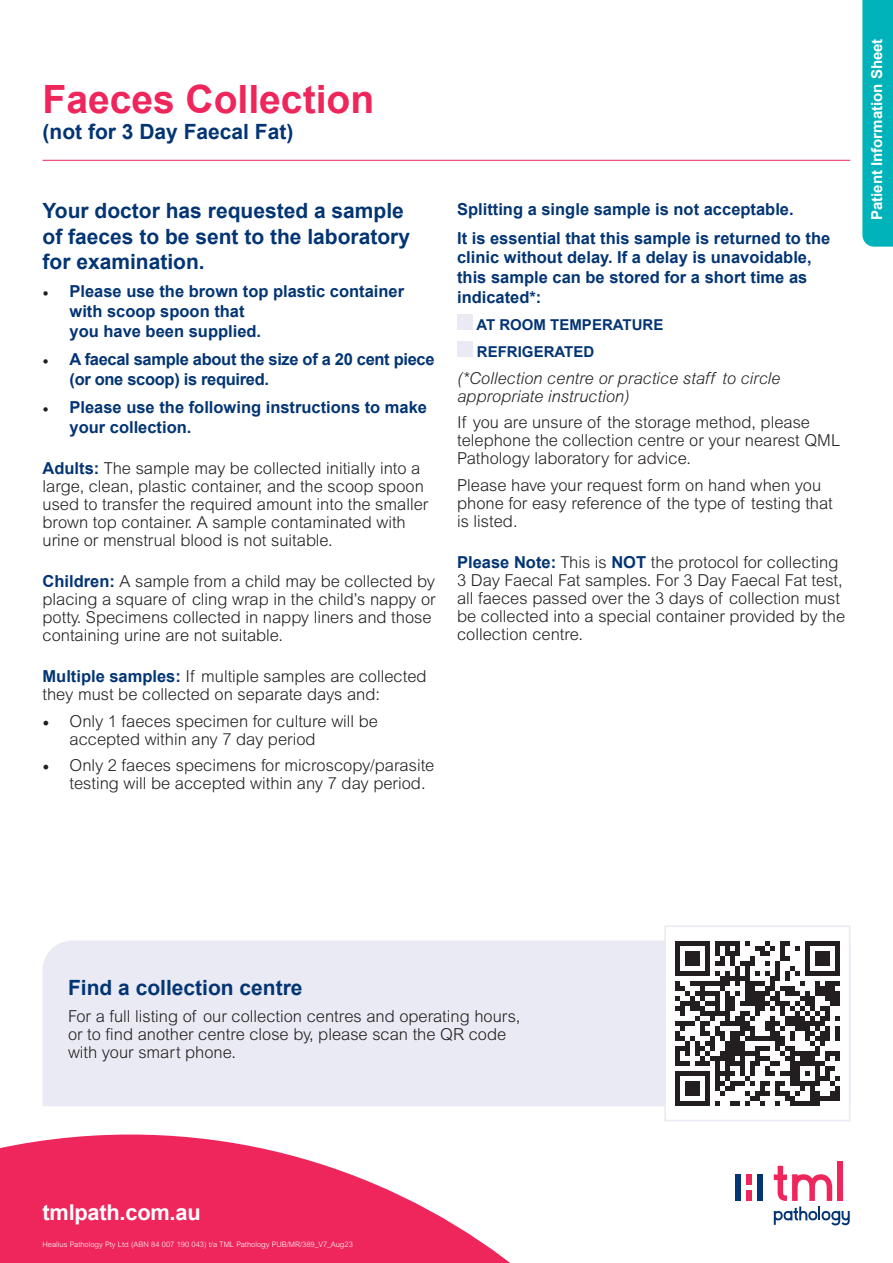
<style>
.page{position:relative;width:893px;height:1263px;background:#fff}
.page>*{position:absolute;margin:0;border:0;box-sizing:border-box;transform-origin:0 0}
.body{font:700 39px "Arial";color:#ee265c}
.t1{font:700 21.75px "Arial";letter-spacing:-.01em;color:#fff}
.body-2{font:700 21px/25.2px "Arial";color:#033574}
.t2{font:300 16.5px/18px "Arial MT Std";color:#231f20}
.t3{font:700 16.5px/19.8px "Arial";color:#033574}
.t4{font:italic 300 16.5px/18px "Arial MT Std";color:#231f20}
.t5{font:700 16.5px/19.8px "Arial";letter-spacing:-.02em;color:#033574}
.t6{font:700 15px "Arial";color:#033574}
.body-3{font:700 15px "Arial";color:#fff}
.t7{font:300 7.5px "Arial MT Std";color:#fff}
.s1{font-family:"Minion Pro";font-weight:400;color:#231f20}
.s2{font-family:"Arial";font-weight:700;color:#033574}
.s3{font-family:"Minion Pro";font-weight:400;font-size:18px}
</style>
<div class="page">
<div style="left:862px;top:0;width:31px;height:247px;background:#00b3ba"></div>
<div style="left:457px;top:314px;width:16px;height:16px;background:#e9eaf3"></div>
<div style="left:457px;top:342px;width:16px;height:15px;background:#e9eaf3"></div>
<hr style="left:43px;top:160px;width:807px;height:1px;background:#ee265c">
<svg style="left:0;top:1134px;width:510px;height:129px;fill:#ee265c"></svg>
<div style="left:746px;top:1174px;width:6px;height:11px;background:#ee265c"></div>
<div style="left:746px;top:1190px;width:6px;height:11px;background:#ee265c"></div>
<div style="left:837px;top:1162px;width:6px;height:39px;background:#ee265c"></div>
<div style="left:735px;top:1174px;width:6px;height:27px;background:#033574"></div>
<div style="left:757px;top:1174px;width:6px;height:27px;background:#033574"></div>
<svg style="left:774px;top:1166px;width:76px;height:59px"></svg>
<div style="left:43px;top:940px;width:621px;height:166px;background:#e9eaf3"></div>
<svg style="left:675px;top:941px;width:165px;height:165px"></svg>
<div style="left:664px;top:925px;width:186px;height:196px;border:2px solid #e9eaf3"></div>
<p class="body" style="left:43px;top:74px;width:333px">Faeces Collection</p>
<p class="body-2" style="left:43px;top:119px;width:252px">(not for 3 Day Faecal Fat)</p>
<p class="body-2" style="left:43px;top:199px;width:363px">Your doctor has requested a sample</p>
<p class="body-2" style="left:43px;top:224px;width:369px">of faeces to be sent to the laboratory for examination.</p>
<p class="t3" style="left:70px;top:282px;width:336px;text-indent:-27px"><span class="s1">•</span> Please use the brown top plastic container with scoop spoon that<br>you have been supplied.</p>
<p class="t5" style="left:70px;top:350px;width:367px;text-indent:-27px"><span class="s1">•</span> A faecal sample about the size of a 20 cent piece (or one scoop) is required.</p>
<p class="t3" style="left:70px;top:398px;width:359px;text-indent:-27px"><span class="s1">•</span> Please use the following instructions to make your collection.</p>
<p class="t2" style="left:43px;top:459px;width:387px"><span class="s2">Adults:</span> The sample may be collected initially into a large, clean, plastic container, and the scoop spoon used to transfer the required amount into the smaller brown top container. A sample contaminated with urine or menstrual blood is not suitable.</p>
<p class="t2" style="left:43px;top:572px;width:395px"><span class="s2">Children:</span> A sample from a child may be collected by placing a square of cling wrap in the child’s nappy or potty. Specimens collected in nappy liners and those containing urine are not suitable.</p>
<p class="t2" style="left:43px;top:667px;width:386px"><span class="s2">Multiple samples:</span> If multiple samples are collected they must be collected on separate days and:</p>
<p class="t2" style="left:70px;top:712px;width:310px;text-indent:-27px"><span class="s3">•</span> Only 1 faeces specimen for culture will be accepted within any 7 day period</p>
<p class="t2" style="left:70px;top:756px;width:366px;text-indent:-27px"><span class="s3">•</span> Only 2 faeces specimens for microscopy/parasite testing will be accepted within any 7 day period.</p>
<p class="t3" style="left:457px;top:200px;width:338px">Splitting a single sample is not acceptable.</p>
<p class="t3" style="left:457px;top:228px;width:375px">It is essential that this sample is returned to the clinic without delay. If a delay is unavoidable, this sample can be stored for a short time as indicated*:</p>
<p class="t6" style="left:476px;top:315px;width:188px">AT ROOM TEMPERATURE</p>
<p class="t6" style="left:477px;top:342px;width:119px">REFRIGERATED</p>
<p class="t4" style="left:457px;top:369px;width:325px">(*Collection centre or practice staff to circle appropriate instruction)</p>
<p class="t2" style="left:457px;top:413px;width:385px">If you are unsure of the storage method, please telephone the collection centre or your nearest QML<br>Pathology laboratory for advice.</p>
<p class="t2" style="left:457px;top:476px;width:377px">Please have your request form on hand when you phone for easy reference of the type of testing that is listed.</p>
<p class="t2" style="left:457px;top:553px;width:390px"><span class="s2">Please Note:</span> This is <span class="s2">NOT</span> the protocol for collecting 3 Day Faecal Fat samples. For 3 Day Faecal Fat test, all faeces passed over the 3 days of collection must be collected into a special container provided by the collection centre.</p>
<p class="body-3" style="left:867px;top:220px;width:183px;rotate:-90deg">Patient Information Sheet</p>
<p class="body-2" style="left:68px;top:976px;width:236px">Find a collection centre</p>
<p class="t2" style="left:68px;top:1007px;width:454px">For a full listing of our collection centres and operating hours, or to find another centre close by, please scan the QR code with your smart phone.</p>
<p class="t1" style="left:43px;top:1198px;width:160px">tmlpath.com.au</p>
<p class="t7" style="left:43px;top:1240px;width:312px">Healius Pathology Pty Ltd (ABN 84 007 190 043) t/a TML Pathology PUB/MR/389_V7_Aug23</p>
</div>
